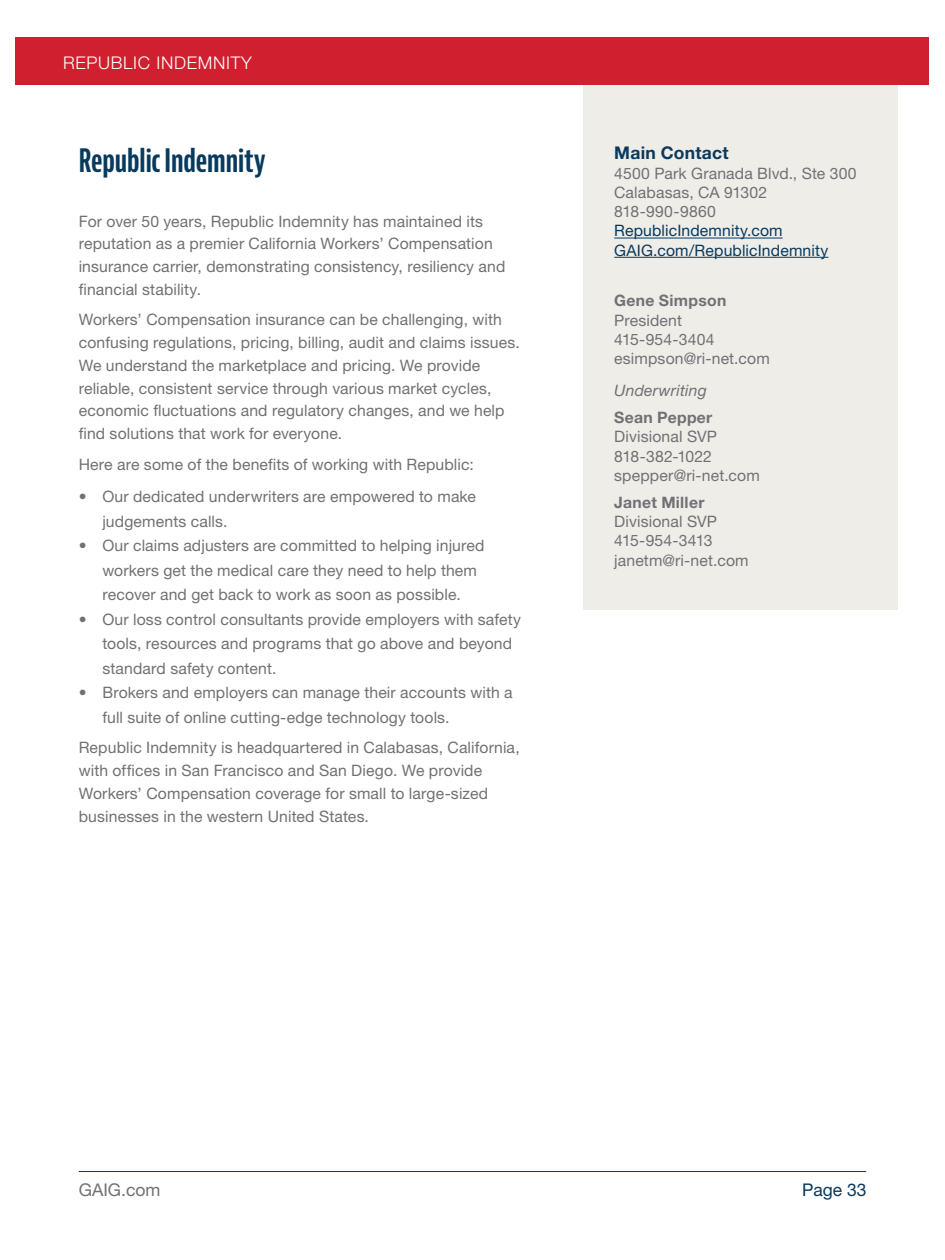
<style>
.page{position:relative;width:945px;height:1260px;background:#fff}
.page>*{position:absolute;margin:0;border:0;box-sizing:border-box;transform-origin:0 0}
.Section_Header{font:700 extra-condensed 31.5px "Bernina Sans";letter-spacing:-.005em;color:#083a5e}
.t1{font:300 17.5px "Helvetica Neue LT Std";letter-spacing:.04em;color:#fff}
.t2{font:700 17.5px "Helvetica Neue LT Std";letter-spacing:.015em;color:#083a5e}
.t3{font:17.5px "Helvetica Neue LT Std";color:#717074}
.t4{font:17.5px "Helvetica Neue LT Std";color:#083a5e}
.Body_Copy{font:15.75px/22.8px "Helvetica Neue LT Std";letter-spacing:.01em;color:#717074}
.t5{font:15.75px "Helvetica Neue LT Std";letter-spacing:.01em;color:#083a5e}
.t6{font:700 15.75px "Helvetica Neue LT Std";letter-spacing:.02em;color:#717074}
.t7{font:italic 15.75px "Helvetica Neue LT Std";letter-spacing:.01em;color:#717074}
.Body_Copy-2{font:15.75px "Helvetica Neue LT Std";letter-spacing:-.045em;color:#717074}
</style>
<div class="page">
<hr style="left:79px;top:1171px;width:787px;height:1px;background:#083a5e">
<div style="left:16px;top:37px;width:913px;height:47px;background:#d0202f"></div>
<div style="left:583px;top:85px;width:315px;height:525px;background:#efede8"></div>
<hr style="left:614px;top:238px;width:169px;height:1px;background:#083a5e">
<hr style="left:614px;top:257px;width:214px;height:1px;background:#083a5e">
<p class="t1" style="left:63px;top:52px;width:190px">REPUBLIC INDEMNITY</p>
<h1 class="Section_Header" style="left:79px;top:143px;width:188px">Republic Indemnity</h1>
<p class="Body_Copy" style="left:79px;top:209px;width:428px">For over 50 years, Republic Indemnity has maintained its reputation as a premier California Workers’ Compensation insurance carrier, demonstrating consistency, resiliency and financial stability.</p>
<p class="Body_Copy" style="left:79px;top:308px;width:443px">Workers’ Compensation insurance can be challenging, with confusing regulations, pricing, billing, audit and claims issues.<br>We understand the marketplace and pricing. We provide reliable, consistent service through various market cycles, economic fluctuations and regulatory changes, and we help find solutions that work for everyone.</p>
<p class="Body_Copy" style="left:79px;top:453px;width:397px">Here are some of the benefits of working with Republic:</p>
<p class="Body_Copy" style="left:102px;top:484px;width:375px;line-height:24.5px;text-indent:-24px">• Our dedicated underwriters are empowered to make judgements calls.</p>
<p class="Body_Copy" style="left:102px;top:533px;width:384px;line-height:24.5px;text-indent:-24px">• Our claims adjusters are committed to helping injured workers get the medical care they need to help them recover and get back to work as soon as possible.</p>
<p class="Body_Copy" style="left:102px;top:607px;width:420px;line-height:24.5px;text-indent:-24px">• Our loss control consultants provide employers with safety tools, resources and programs that go above and beyond standard safety content.</p>
<p class="Body_Copy" style="left:102px;top:680px;width:412px;line-height:24.5px;text-indent:-24px">• Brokers and employers can manage their accounts with a full suite of online cutting-edge technology tools.</p>
<p class="Body_Copy" style="left:79px;top:736px;width:442px">Republic Indemnity is headquartered in Calabasas, California, with offices in San Francisco and San Diego. We provide Workers’ Compensation coverage for small to large-sized businesses in the western United States.</p>
<p class="t2" style="left:614px;top:142px;width:116px">Main Contact</p>
<p class="Body_Copy" style="left:614px;top:163px;width:244px;line-height:19.2px">4500 Park Granada Blvd., Ste 300<br>Calabasas, CA 91302</p>
<p class="Body_Copy" style="left:614px;top:200px;width:103px">818-990-9860</p>
<p class="t5" style="left:614px;top:221px;width:170px">RepublicIndemnity.com</p>
<p class="t5" style="left:614px;top:241px;width:216px">GAIG.com/RepublicIndemnity</p>
<p class="t6" style="left:614px;top:291px;width:114px">Gene Simpson</p>
<p class="Body_Copy" style="left:614px;top:308px;width:69px">President</p>
<p class="Body_Copy" style="left:614px;top:328px;width:102px">415-954-3404</p>
<p class="Body_Copy" style="left:614px;top:347px;width:157px">esimpson@ri-net.com</p>
<p class="t7" style="left:614px;top:381px;width:94px">Underwriting</p>
<p class="t6" style="left:614px;top:408px;width:100px">Sean Pepper</p>
<p class="Body_Copy" style="left:614px;top:425px;width:104px">Divisional SVP</p>
<p class="Body_Copy" style="left:614px;top:444px;width:99px">818-382-1022</p>
<p class="Body_Copy" style="left:614px;top:464px;width:147px">spepper@ri-net.com</p>
<p class="t6" style="left:614px;top:493px;width:92px">Janet Miller</p>
<p class="Body_Copy" style="left:614px;top:510px;width:104px">Divisional SVP</p>
<p class="Body_Copy-2" style="left:614px;top:532px;width:100px">415-954-3413</p>
<p class="Body_Copy" style="left:614px;top:549px;width:136px">janetm@ri-net.com</p>
<p class="t3" style="left:79px;top:1179px;width:83px">GAIG.com</p>
<p class="t4" style="left:802px;top:1179px;width:66px">Page 33</p>
</div>
